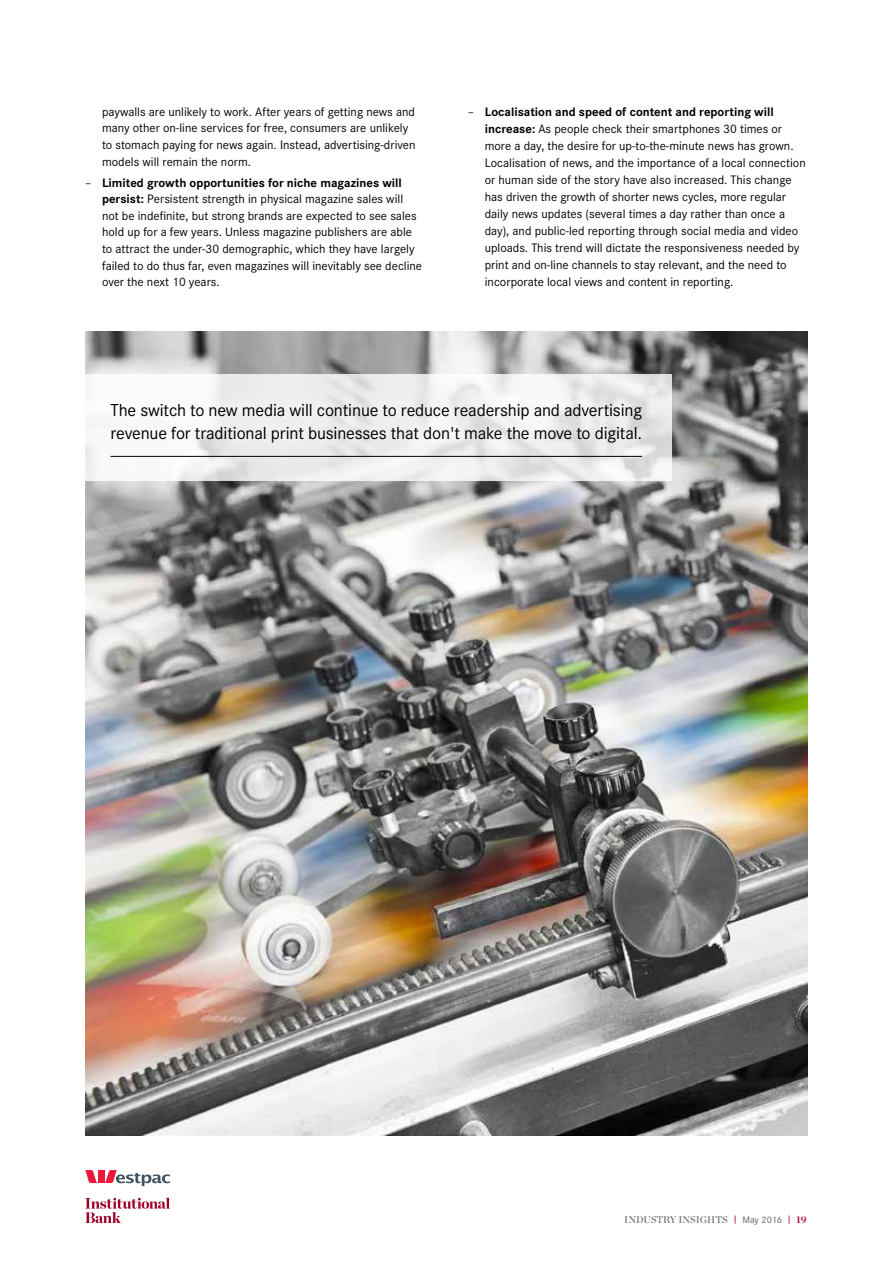
<style>
.page{position:relative;width:893px;height:1263px;background:#fff}
.page>*{position:absolute;margin:0;border:0;box-sizing:border-box;transform-origin:0 0}
.t1{font:18px/22.5px "Corporate S";letter-spacing:-.01em;color:#000}
.t2{font:12.75px/17.1px "Corporate S";color:#000}
.t3{font:9.75px "Chronicle Display Semi";color:#6d6e71}
.s1{font-weight:700}
.s2{font-family:"Corporate S";font-weight:500;color:#b50938}
.s3{font-family:"Corporate S";font-weight:500}
.s4{font-family:"Chronicle Display";font-weight:700;color:#b50938}
</style>
<div class="page">
<svg style="left:85px;top:1198px;width:85px;height:25px"></svg>
<svg style="left:85px;top:1170px;width:12px;height:13px"></svg>
<div style="left:98px;top:1170px;width:6px;height:13px;background:#ed1a3b"></div>
<svg style="left:105px;top:1170px;width:65px;height:16px"></svg>
<img style="left:85px;top:331px;width:723px;height:804px">
<svg style="left:85px;top:375px;width:587px;height:106px;fill:#efefef"></svg>
<hr style="left:111px;top:456px;width:531px;height:1px;background:#000">
<p class="t2" style="left:102px;top:103px;width:315px;line-height:16.6px">paywalls are unlikely to work. After years of getting news and many other on-line services for free, consumers are unlikely to stomach paying for news again. Instead, advertising-driven models will remain the norm.</p>
<p class="t2" style="left:102px;top:174px;width:322px;line-height:16.6px;text-indent:-17px">– <span class="s1">Limited growth opportunities for niche magazines will persist:</span> Persistent strength in physical magazine sales will not be indefinite, but strong brands are expected to see sales hold up for a few years. Unless magazine publishers are able to attract the under-30 demographic, which they have largely failed to do thus far, even magazines will inevitably see decline over the next 10 years.</p>
<p class="t2" style="left:485px;top:103px;width:322px;text-indent:-17px">– <span class="s1">Localisation and speed of content and reporting will increase:</span> As people check their smartphones 30 times or more a day, the desire for up-to-the-minute news has grown.<br>Localisation of news, and the importance of a local connection or human side of the story have also increased. This change has driven the growth of shorter news cycles, more regular daily news updates (several times a day rather than once a day), and public-led reporting through social media and video uploads. This trend will dictate the responsiveness needed by print and on-line channels to stay relevant, and the need to incorporate local views and content in reporting.</p>
<h1 class="t1" style="left:111px;top:399px;width:533px">The switch to new media will continue to reduce readership and advertising revenue for traditional print businesses that don't make the move to digital.</h1>
<p class="t3" style="left:624px;top:1214px;width:184px">INDUSTRY INSIGHTS <span class="s2">|</span> <span class="s3">May 2016</span> <span class="s2">|</span> <span class="s4">19</span></p>
</div>
